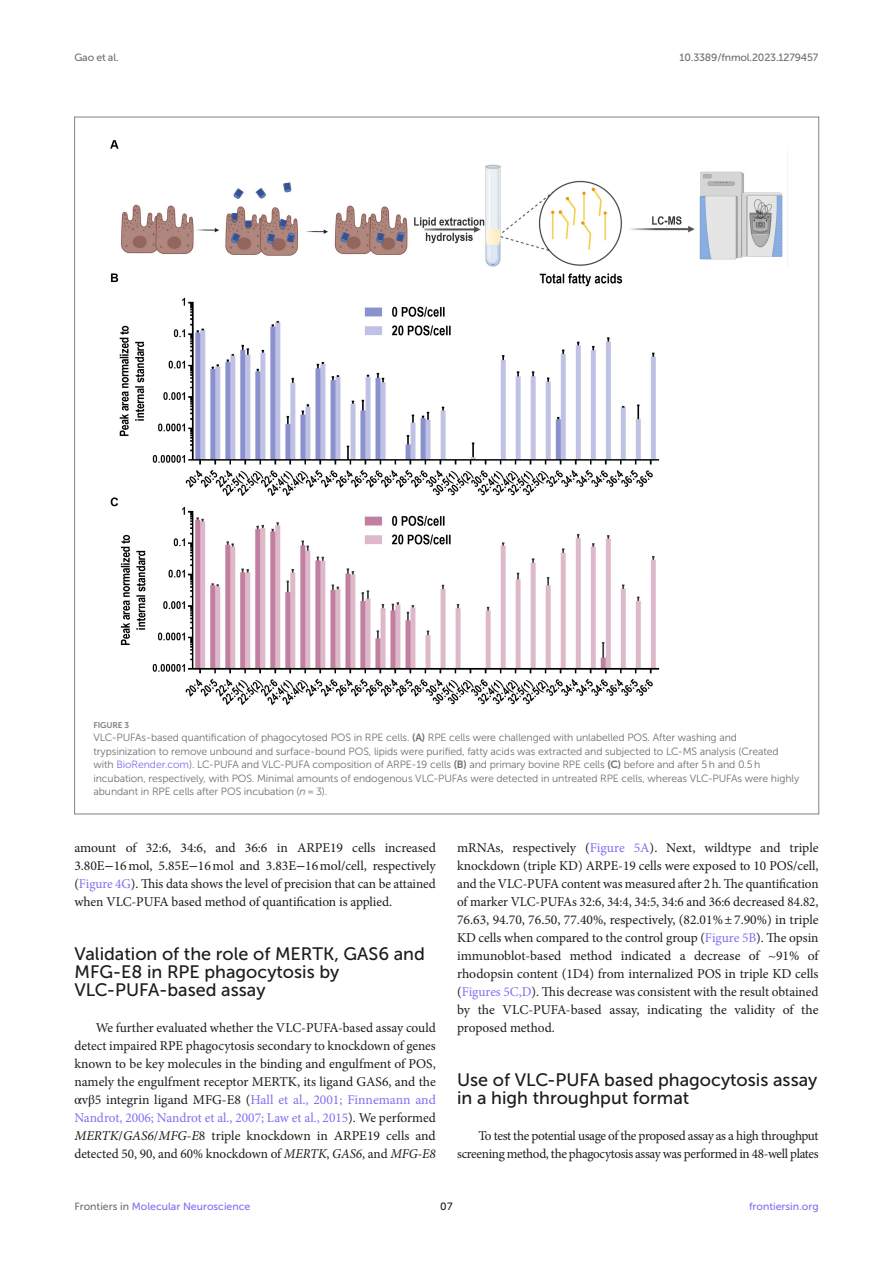
<style>
.page{position:relative;width:893px;height:1263px;background:#fff}
.page>*{position:absolute;margin:0;border:0;box-sizing:border-box;transform-origin:0 0}
.HEAD_2{font:18px/18px "Museo Sans 500";color:#1b1c1b}
.TEXT_FLUSH{font:13.5px/18px "Minion Pro";letter-spacing:-.02em;color:#1b1c1b;text-align:justify}
.TEXT{font:13.5px/18px "Minion Pro";letter-spacing:-.005em;color:#1b1c1b;text-align:justify}
.FIG_LEG{font:10.5px/13.5px "Museo Sans 300";letter-spacing:-.01em;color:#706f70}
.t1{font:10.5px "Museo Sans 500";color:#856df0}
.t2{font:10.5px "Museo Sans 500";letter-spacing:-.015em;color:#706f70}
.t3{font:10.5px "Museo Sans 500";color:#1b1c1b}
.FIG_HD{font:8.25px "Museo Sans 700";letter-spacing:-.01em;color:#7e7f7f}
.s1{font-family:"Museo Sans 700"}
.s2{color:#856df0}
.s3{font-style:italic}
.s4{font-family:"STIX General"}
.s5{color:#706f70}
</style>
<div class="page">
<img style="left:110px;top:140px;width:673px;height:565px">
<p class="t2" style="left:74px;top:51px;width:46px">Gao et al.</p>
<p class="t2" style="left:680px;top:51px;width:140px">10.3389/fnmol.2023.1279457</p>
<p class="FIG_HD" style="left:94px;top:720px;width:37px">FIGURE 3</p>
<p class="FIG_LEG" style="left:94px;top:731px;width:707px">VLC-PUFAs-based quantification of phagocytosed POS in RPE cells. <span class="s1">(A)</span> RPE cells were challenged with unlabelled POS. After washing and trypsinization to remove unbound and surface-bound POS, lipids were purified, fatty acids was extracted and subjected to LC-MS analysis (Created with <span class="s2">BioRender.com</span>). LC-PUFA and VLC-PUFA composition of ARPE-19 cells <span class="s1">(B)</span> and primary bovine RPE cells <span class="s1">(C)</span> before and after 5 h and 0.5 h incubation, respectively, with POS. Minimal amounts of endogenous VLC-PUFAs were detected in untreated RPE cells, whereas VLC-PUFAs were highly abundant in RPE cells after POS incubation (<span class="s3">n</span> = 3).</p>
<p class="TEXT" style="left:74px;top:839px;width:363px">amount of 32:6, 34:6, and 36:6 in ARPE19 cells increased 3.80E<span class="s4">−</span>16mol, 5.85E<span class="s4">−</span>16mol and 3.83E<span class="s4">−</span>16mol/cell, respectively (<span class="s2">Figure 4G</span>). This data shows the level of precision that can be attained when VLC-PUFA based method of quantification is applied.</p>
<p class="HEAD_2" style="left:74px;top:945px;width:352px">Validation of the role of MERTK, GAS6 and<br>MFG-E8 in RPE phagocytosis by<br>VLC-PUFA-based assay</p>
<p class="TEXT_FLUSH" style="left:74px;top:1019px;width:363px;text-indent:21px">We further evaluated whether the VLC-PUFA-based assay could detect impaired RPE phagocytosis secondary to knockdown of genes known to be key molecules in the binding and engulfment of POS, namely the engulfment receptor MERTK, its ligand GAS6, and the <span class="s4">α</span>v<span class="s4">β</span>5 integrin ligand MFG-E8 (<span class="s2">Hall et al., 2001; Finnemann and Nandrot, 2006; Nandrot et al., 2007; Law et al., 2015</span>). We performed <span class="s3">MERTK</span>/<span class="s3">GAS6</span>/<span class="s3">MFG-E</span>8 triple knockdown in ARPE19 cells and detected 50, 90, and 60% knockdown of <span class="s3">MERTK</span>, <span class="s3">GAS6</span>, and <span class="s3">MFG-E8</span></p>
<p class="TEXT_FLUSH" style="left:457px;top:839px;width:363px">mRNAs, respectively (<span class="s2">Figure 5A</span>). Next, wildtype and triple knockdown (triple KD) ARPE-19 cells were exposed to 10 POS/cell, and the VLC-PUFA content was measured after 2h. The quantification of marker VLC-PUFAs 32:6, 34:4, 34:5, 34:6 and 36:6 decreased 84.82, 76.63, 94.70, 76.50, 77.40%, respectively, (82.01%±7.90%) in triple KD cells when compared to the control group (<span class="s2">Figure 5B</span>). The opsin immunoblot-based method indicated a decrease of ~91% of rhodopsin content (1D4) from internalized POS in triple KD cells (<span class="s2">Figures 5C,D</span>). This decrease was consistent with the result obtained by the VLC-PUFA-based assay, indicating the validity of the proposed method.</p>
<p class="HEAD_2" style="left:457px;top:1071px;width:362px">Use of VLC-PUFA based phagocytosis assay in a high throughput format</p>
<p class="TEXT_FLUSH" style="left:457px;top:1127px;width:363px;text-align:right">To test the potential usage of the proposed assay as a high throughput screening method, the phagocytosis assay was performed in 48-well plates</p>
<p class="t1" style="left:74px;top:1200px;width:177px"><span class="s5">Frontiers in</span> Molecular Neuroscience</p>
<p class="t3" style="left:440px;top:1200px;width:14px">07</p>
<p class="t1" style="left:749px;top:1200px;width:71px">frontiersin.org</p>
</div>
